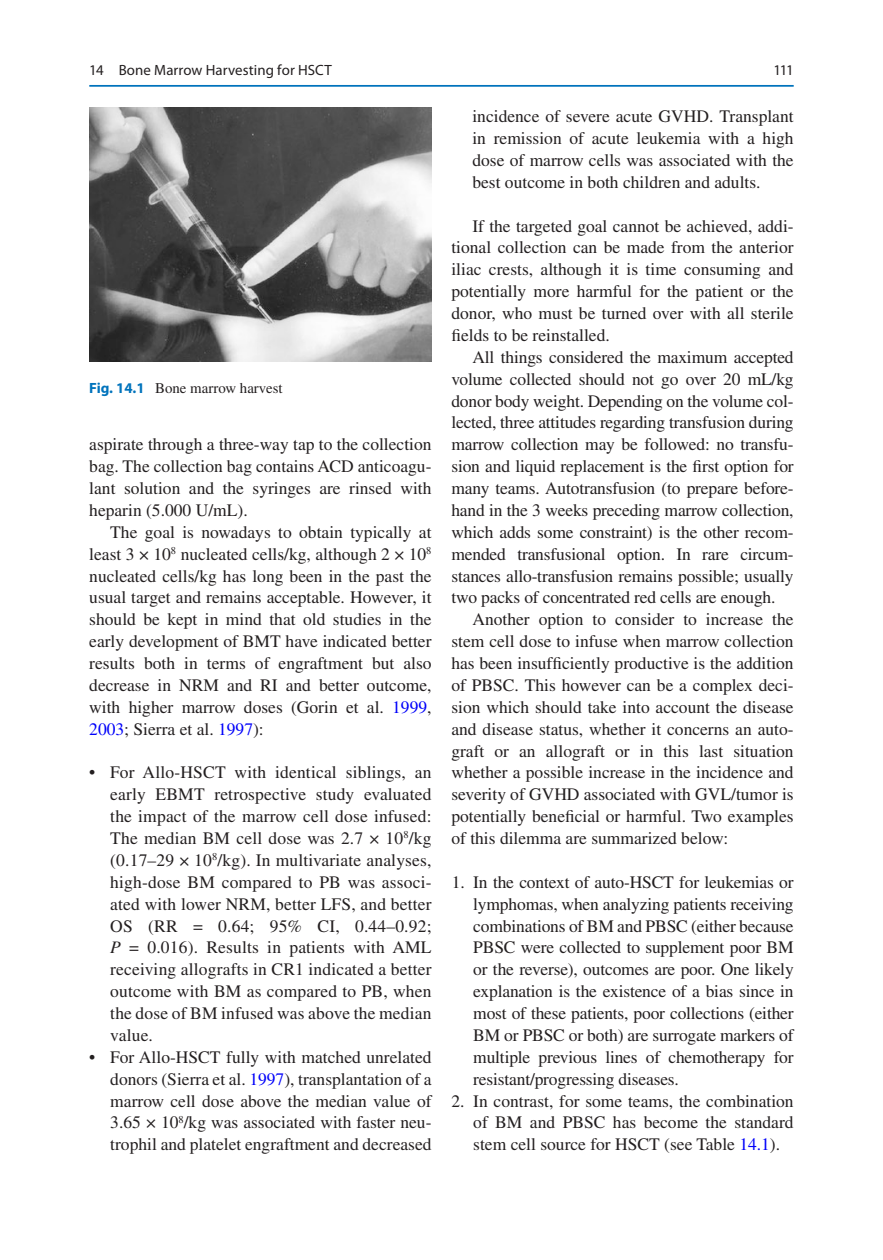
<style>
.page{position:relative;width:883px;height:1260px;background:#fff}
.page>*{position:absolute;margin:0;border:0;box-sizing:border-box;transform-origin:0 0}
.t1{font:17.5px/21.9px "Rfpsch Times LT Std";color:#231f20;text-align:justify}
.t2{font:14.88px "Whpfpl Myriad Pro";letter-spacing:.005em;color:#231f20}
.t3{font:14.88px "Rfpsch Times LT Std";color:#231f20}
.t4{font:14.88px "Yskmjc Myriad Pro";color:#231f20}
.s1{font-family:"Jwlpxy Myriad Pro";font-weight:700;color:#0073bc}
.s2{color:#0000fa}
.s3{font-family:"Twtyrh Times LT Std";font-style:italic}
</style>
<div class="page">
<img style="left:89px;top:107px;width:343px;height:255px">
<hr style="left:89px;top:85px;width:705px;height:2px;background:#0073bc">
<p class="t2" style="left:89px;top:61px;width:244px">14 Bone Marrow Harvesting for HSCT</p>
<p class="t3" style="left:89px;top:380px;width:195px"><span class="s1">Fig. 14.1</span> Bone marrow harvest</p>
<p class="t1" style="left:89px;top:433px;width:344px">aspirate through a three-way tap to the collection bag. The collection bag contains ACD anticoagu&shy;lant solution and the syringes are rinsed with heparin (5.000 U/mL).</p>
<p class="t1" style="left:89px;top:521px;width:344px;text-indent:21px">The goal is nowadays to obtain typically at least 3 × 10<sup>8</sup> nucleated cells/kg, although 2 × 10<sup>8 </sup>nucleated cells/kg has long been in the past the usual target and remains acceptable. However, it should be kept in mind that old studies in the early development of BMT have indicated better results both in terms of engraftment but also decrease in NRM and RI and better outcome, with higher marrow doses (Gorin et al. <span class="s2">1999</span>, <span class="s2">2003</span>; Sierra et al. <span class="s2">1997</span>):</p>
<p class="t1" style="left:110px;top:762px;width:323px;text-indent:-21px">• For Allo-HSCT with identical siblings, an early EBMT retrospective study evaluated the impact of the marrow cell dose infused:<br>The median BM cell dose was 2.7 × 10<sup>8</sup>/kg (0.17–29 × 10<sup>8</sup>/kg). In multivariate analyses, high-dose BM compared to PB was associ&shy;ated with lower NRM, better LFS, and better OS (RR = 0.64; 95% CI, 0.44–0.92; <span class="s3">P</span> = 0.016). Results in patients with AML receiving allografts in CR1 indicated a better outcome with BM as compared to PB, when the dose of BM infused was above the median value.</p>
<p class="t1" style="left:110px;top:1046px;width:323px;text-indent:-21px">• For Allo-HSCT fully with matched unrelated donors (Sierra et al. <span class="s2">1997</span>), transplantation of a marrow cell dose above the median value of 3.65 × 10<sup>8</sup>/kg was associated with faster neu&shy;trophil and platelet engraftment and decreased</p>
<p class="t4" style="left:774px;top:61px;width:22px">111</p>
<p class="t1" style="left:472px;top:105px;width:323px">incidence of severe acute GVHD. Transplant in remission of acute leukemia with a high dose of marrow cells was associated with the best outcome in both children and adults.</p>
<p class="t1" style="left:451px;top:215px;width:344px;text-indent:21px">If the targeted goal cannot be achieved, addi&shy;tional collection can be made from the anterior iliac crests, although it is time consuming and potentially more harmful for the patient or the donor, who must be turned over with all sterile fields to be reinstalled.</p>
<p class="t1" style="left:451px;top:346px;width:344px;text-indent:21px">All things considered the maximum accepted volume collected should not go over 20 mL/kg donor body weight. Depending on the volume col&shy;lected, three attitudes regarding transfusion during marrow collection may be followed: no transfu&shy;sion and liquid replacement is the first option for many teams. Autotransfusion (to prepare before&shy;hand in the 3 weeks preceding marrow collection, which adds some constraint) is the other recom&shy;mended transfusional option. In rare circum&shy;stances allo-transfusion remains possible; usually two packs of concentrated red cells are enough.</p>
<p class="t1" style="left:451px;top:608px;width:344px;text-indent:21px">Another option to consider to increase the stem cell dose to infuse when marrow collection has been insufficiently productive is the addition of PBSC. This however can be a complex deci&shy;sion which should take into account the disease and disease status, whether it concerns an auto&shy;graft or an allograft or in this last situation whether a possible increase in the incidence and severity of GVHD associated with GVL/tumor is potentially beneficial or harmful. Two examples of this dilemma are summarized below:</p>
<p class="t1" style="left:473px;top:871px;width:322px;text-indent:-22px">1. In the context of auto-HSCT for leukemias or lymphomas, when analyzing patients receiving combinations of BM and PBSC (either because PBSC were collected to supplement poor BM or the reverse), outcomes are poor. One likely explanation is the existence of a bias since in most of these patients, poor collections (either BM or PBSC or both) are surrogate markers of multiple previous lines of chemotherapy for resistant/progressing diseases.</p>
<p class="t1" style="left:473px;top:1090px;width:322px;text-indent:-22px">2. In contrast, for some teams, the combination of BM and PBSC has become the standard stem cell source for HSCT (see Table <span class="s2">14.1</span>).</p>
</div>
